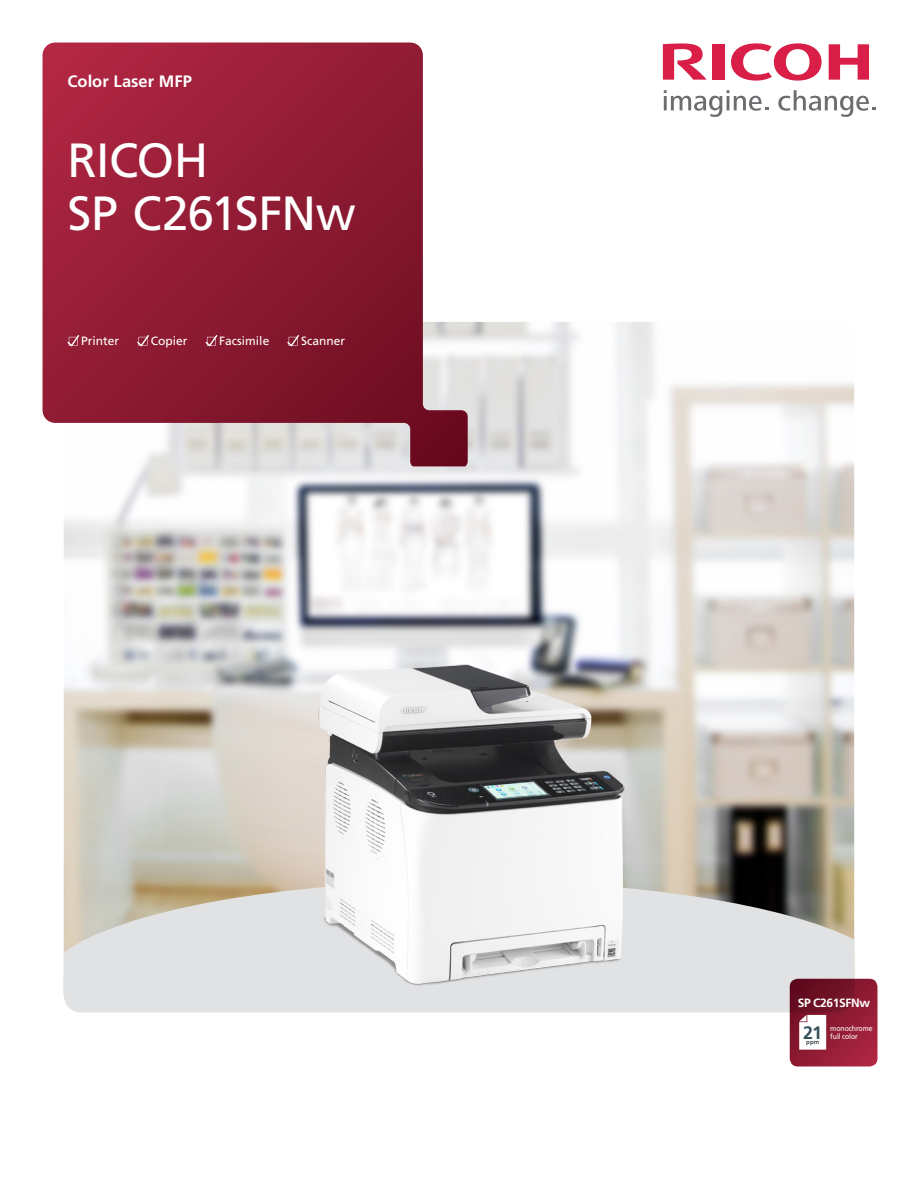
<style>
.page{position:relative;width:918px;height:1188px;background:#fff}
.page>*{position:absolute;margin:0;border:0;box-sizing:border-box;transform-origin:0 0}
.t1{font:48px "Frutiger LT Std";letter-spacing:-.01em;color:#fff}
.t2{font:700 18px "Frutiger LT Std";color:#38505d}
.t3{font:700 16.5px "Frutiger LT Std";color:#fff}
.t4{font:12px "Frutiger LT Std";color:#fff}
.t5{font:700 12px "Frutiger LT Std";letter-spacing:-.03em;color:#fff}
.t6{font:7.5px "Frutiger LT Std";letter-spacing:-.01em;color:#fff;scale:.92 1}
.t7{font:6px "Frutiger LT Std";color:#08151e}
</style>
<div class="page">
<img style="left:64px;top:322px;width:790px;height:559px">
<svg style="left:731px;top:43px;width:91px;height:38px"></svg>
<svg style="left:829px;top:44px;width:40px;height:36px"></svg>
<div style="left:712px;top:44px;width:12px;height:36px;background:#d91e47"></div>
<svg style="left:663px;top:43px;width:44px;height:37px"></svg>
<svg style="left:778px;top:90px;width:97px;height:27px"></svg>
<svg style="left:664px;top:90px;width:104px;height:27px"></svg>
<svg style="left:64px;top:881px;width:790px;height:131px;background:#d4d2cf"></svg>
<svg style="left:43px;top:43px;width:425px;height:423px;background:#a14255"></svg>
<svg style="left:68px;top:335px;width:11px;height:11px"></svg>
<svg style="left:137px;top:335px;width:12px;height:11px"></svg>
<svg style="left:206px;top:335px;width:11px;height:11px"></svg>
<svg style="left:287px;top:335px;width:12px;height:11px"></svg>
<svg style="left:790px;top:979px;width:88px;height:87px;background:#891a31"></svg>
<svg style="left:799px;top:1015px;width:27px;height:35px"></svg>
<img style="left:305px;top:653px;width:325px;height:336px">
<p class="t3" style="left:68px;top:72px;width:126px">Color Laser MFP</p>
<p class="t1" style="left:68px;top:132px;width:143px">RICOH</p>
<p class="t1" style="left:68px;top:185px;width:290px">SP C261SFNw</p>
<p class="t4" style="left:81px;top:334px;width:40px">Printer</p>
<p class="t4" style="left:151px;top:334px;width:38px">Copier</p>
<p class="t4" style="left:219px;top:334px;width:52px">Facsimile</p>
<p class="t4" style="left:301px;top:334px;width:46px">Scanner</p>
<p class="t5" style="left:798px;top:996px;width:74px">SP C261SFNw</p>
<p class="t6" style="left:830px;top:1024px;width:48px">monochrome</p>
<p class="t2" style="left:803px;top:1022px;width:21px">21</p>
<p class="t6" style="left:830px;top:1032px;width:32px">full color</p>
<p class="t7" style="left:806px;top:1039px;width:14px">ppm</p>
</div>
